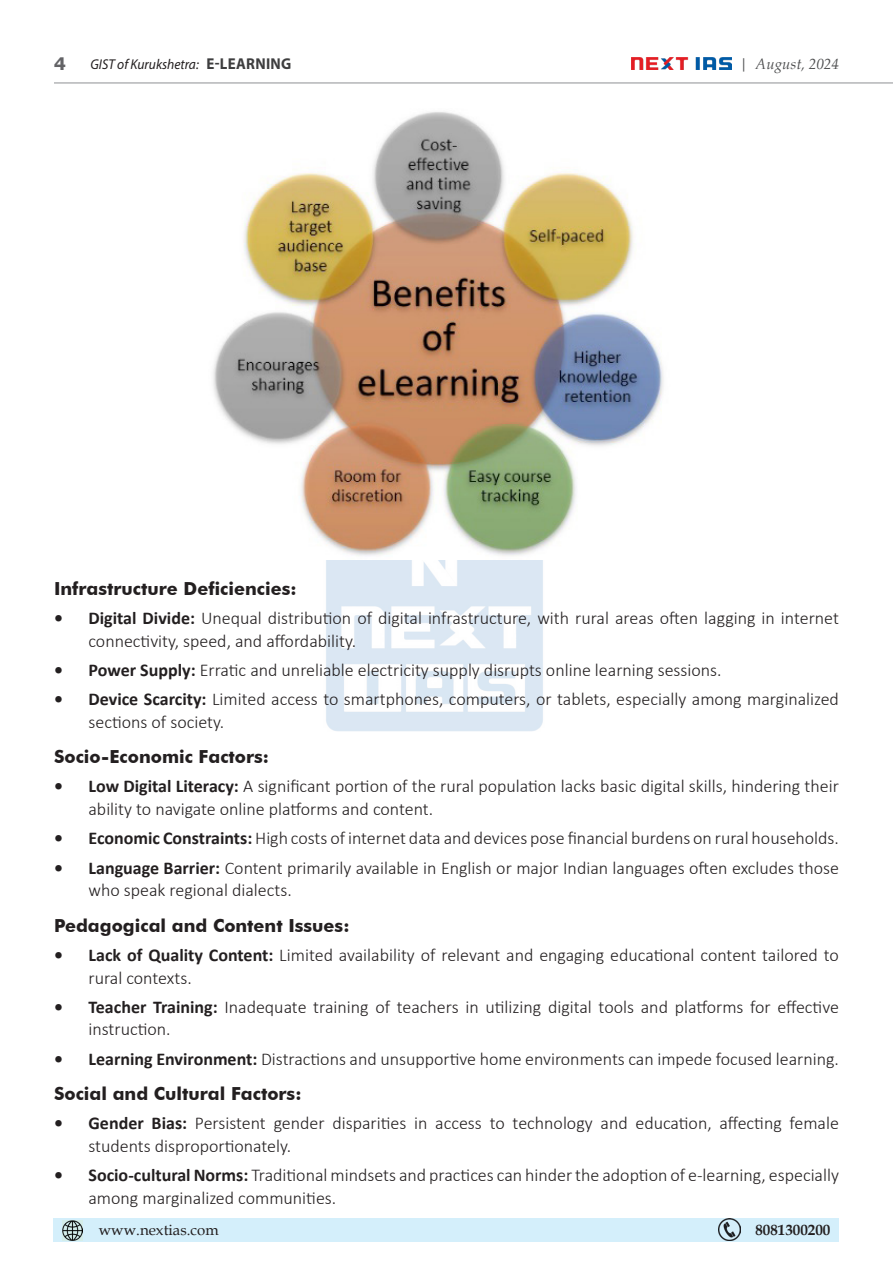
<style>
.page{position:relative;width:893px;height:1263px;background:#fff}
.page>*{position:absolute;margin:0;border:0;box-sizing:border-box;transform-origin:0 0}
.t1{font:300 18px/22.6px "Calibri";color:#231f20}
.Heading_3{font:700 18px "Futura BT";color:#231f20}
.t2{font:700 17.25px "Verdana";color:#636366}
.t3{font:15px "Book Antiqua";color:#231f20}
.t4{font:italic 15px "Book Antiqua";color:#4b4c4d}
.t5{font:700 15px "Book Antiqua";color:#231f20}
.t6{font:italic 14.25px "Myriad Pro";color:#231f20;scale:.95 1}
.s1{font-weight:700;font-style:normal;font-size:15.75px;color:#3e3e3f}
.s2{font-weight:700}
</style>
<div class="page">
<img style="left:631px;top:58px;width:100px;height:11px">
<hr style="left:54px;top:82px;width:839px;height:1px;background:#939598">
<div style="left:53px;top:1218px;width:786px;height:24px;background:#d4effb"></div>
<img style="left:62px;top:1220px;width:21px;height:20px">
<img style="left:718px;top:1218px;width:22px;height:22px">
<img style="left:326px;top:560px;width:217px;height:171px">
<img style="left:213px;top:112px;width:451px;height:444px">
<p class="t2" style="left:54px;top:53px;width:14px">4</p>
<p class="t6" style="left:90px;top:56px;width:213px">GIST of Kurukshetra: <span class="s1">E-LEARNING</span></p>
<p class="t4" style="left:739px;top:54px;width:101px">| August, 2024</p>
<p class="Heading_3" style="left:54px;top:577px;width:244px">Infrastructure Deficiencies:</p>
<p class="t1" style="left:88px;top:606px;width:752px;text-indent:-34px"><span class="s2">• Digital Divide:</span> Unequal distribution of digital infrastructure, with rural areas often lagging in internet connectivity, speed, and affordability.</p>
<p class="t1" style="left:54px;top:658px;width:669px"><span class="s2">• Power Supply:</span> Erratic and unreliable electricity supply disrupts online learning sessions.</p>
<p class="t1" style="left:88px;top:688px;width:752px;text-indent:-34px"><span class="s2">• Device Scarcity:</span> Limited access to smartphones, computers, or tablets, especially among marginalized sections of society.</p>
<p class="Heading_3" style="left:54px;top:746px;width:217px">Socio-Economic Factors:</p>
<p class="t1" style="left:88px;top:775px;width:752px;text-indent:-34px"><span class="s2">• Low Digital Literacy:</span> A significant portion of the rural population lacks basic digital skills, hindering their ability to navigate online platforms and content.</p>
<p class="t1" style="left:54px;top:827px;width:786px"><span class="s2">• Economic Constraints:</span> High costs of internet data and devices pose financial burdens on rural households.</p>
<p class="t1" style="left:88px;top:856px;width:752px;text-indent:-34px"><span class="s2">• Language Barrier:</span> Content primarily available in English or major Indian languages often excludes those who speak regional dialects.</p>
<p class="Heading_3" style="left:54px;top:914px;width:297px">Pedagogical and Content Issues:</p>
<p class="t1" style="left:88px;top:943px;width:752px;text-indent:-34px"><span class="s2">• Lack of Quality Content:</span> Limited availability of relevant and engaging educational content tailored to rural contexts.</p>
<p class="t1" style="left:88px;top:995px;width:752px;text-indent:-34px"><span class="s2">• Teacher Training:</span> Inadequate training of teachers in utilizing digital tools and platforms for effective instruction.</p>
<p class="t1" style="left:54px;top:1047px;width:786px"><span class="s2">• Learning Environment:</span> Distractions and unsupportive home environments can impede focused learning.</p>
<p class="Heading_3" style="left:54px;top:1083px;width:249px">Social and Cultural Factors:</p>
<p class="t1" style="left:88px;top:1112px;width:752px;text-indent:-34px"><span class="s2">• Gender Bias:</span> Persistent gender disparities in access to technology and education, affecting female students disproportionately.</p>
<p class="t1" style="left:88px;top:1164px;width:752px;text-indent:-34px"><span class="s2">• Socio-cultural Norms:</span> Traditional mindsets and practices can hinder the adoption of e-learning, especially among marginalized communities.</p>
<p class="t3" style="left:99px;top:1219px;width:121px">www.nextias.com</p>
<p class="t5" style="left:755px;top:1219px;width:77px">8081300200</p>
</div>
